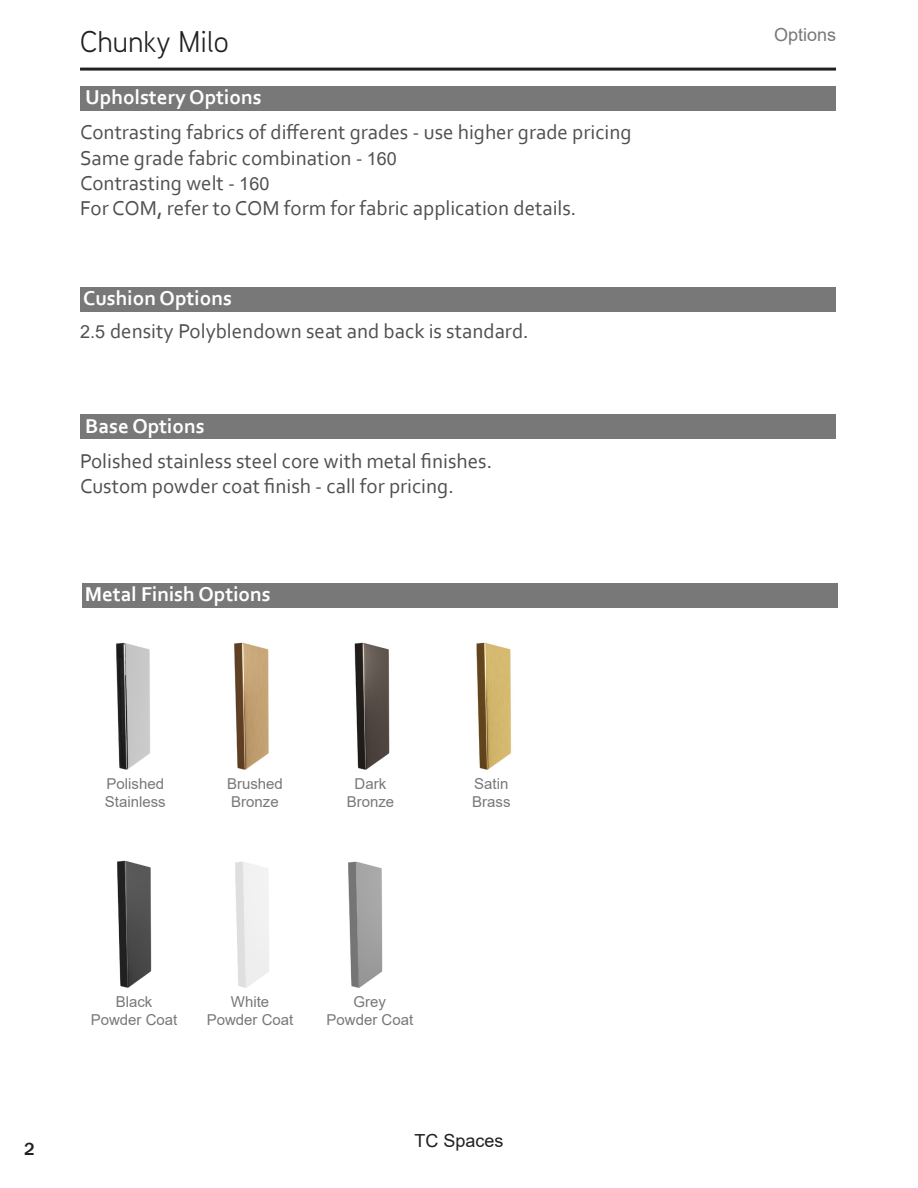
<style>
.page{position:relative;width:918px;height:1188px;background:#fff}
.page>*{position:absolute;margin:0;border:0;box-sizing:border-box;transform-origin:0 0}
.t1{font:30px "Aaux Next";color:#231f20}
.item_name{font:21px "Corbel";color:#505052}
.t2{font:700 21px "Corbel";color:#fff}
.t3{font:18px "Arial";color:#231f20}
.t4{font:18px "Arial";color:#787878}
.t5{font:500 18px "Franklin Gothic";color:#231f20}
.t6{font:15px "Arial";color:#787878}
.s1{font-family:"Arial";font-size:18px}
</style>
<div class="page">
<hr style="left:80px;top:68px;width:756px;height:3px;background:#231f20">
<div style="left:80px;top:86px;width:756px;height:24px;background:#787878"></div>
<div style="left:80px;top:287px;width:756px;height:24px;background:#787878"></div>
<img style="left:117px;top:860px;width:35px;height:128px">
<img style="left:476px;top:642px;width:35px;height:128px">
<img style="left:235px;top:862px;width:34px;height:126px">
<img style="left:348px;top:861px;width:35px;height:127px">
<img style="left:116px;top:642px;width:34px;height:128px">
<img style="left:234px;top:642px;width:35px;height:128px">
<div style="left:82px;top:584px;width:756px;height:24px;background:#787878"></div>
<div style="left:80px;top:415px;width:756px;height:24px;background:#787878"></div>
<img style="left:354px;top:642px;width:36px;height:128px">
<h1 class="t1" style="left:80px;top:21px;width:150px">Chunky Milo</h1>
<p class="t2" style="left:85px;top:84px;width:178px">Upholstery Options</p>
<p class="item_name" style="left:80px;top:119px;width:553px">Contrasting fabrics of different grades - use higher grade pricing</p>
<p class="item_name" style="left:80px;top:145px;width:318px">Same grade fabric combination - <span class="s1">160</span></p>
<p class="item_name" style="left:80px;top:170px;width:191px">Contrasting welt - <span class="s1">160</span></p>
<p class="item_name" style="left:80px;top:195px;width:498px">For COM, refer to COM form for fabric application details.</p>
<p class="t2" style="left:83px;top:285px;width:150px">Cushion Options</p>
<p class="item_name" style="left:80px;top:318px;width:450px"><span class="s1">2.5</span> density Polyblendown seat and back is standard.</p>
<p class="t2" style="left:85px;top:413px;width:121px">Base Options</p>
<p class="item_name" style="left:80px;top:448px;width:414px">Polished stainless steel core with metal finishes.</p>
<p class="item_name" style="left:80px;top:473px;width:375px">Custom powder coat finish - call for pricing.</p>
<p class="t2" style="left:85px;top:581px;width:188px">Metal Finish Options</p>
<p class="t6" style="left:107px;top:773px;width:59px">Polished</p>
<p class="t6" style="left:105px;top:791px;width:62px">Stainless</p>
<p class="t6" style="left:227px;top:773px;width:57px">Brushed</p>
<p class="t6" style="left:231px;top:791px;width:49px">Bronze</p>
<p class="t6" style="left:355px;top:773px;width:33px">Dark</p>
<p class="t6" style="left:347px;top:791px;width:49px">Bronze</p>
<p class="t6" style="left:474px;top:773px;width:36px">Satin</p>
<p class="t6" style="left:472px;top:791px;width:40px">Brass</p>
<p class="t6" style="left:116px;top:992px;width:38px">Black</p>
<p class="t6" style="left:91px;top:1010px;width:88px">Powder Coat</p>
<p class="t6" style="left:231px;top:992px;width:40px">White</p>
<p class="t6" style="left:207px;top:1010px;width:88px">Powder Coat</p>
<p class="t6" style="left:354px;top:992px;width:34px">Grey</p>
<p class="t6" style="left:327px;top:1010px;width:88px">Powder Coat</p>
<p class="t5" style="left:24px;top:1138px;width:12px">2</p>
<p class="t3" style="left:414px;top:1128px;width:91px">TC Spaces</p>
<p class="t4" style="left:774px;top:22px;width:64px">Options</p>
</div>
